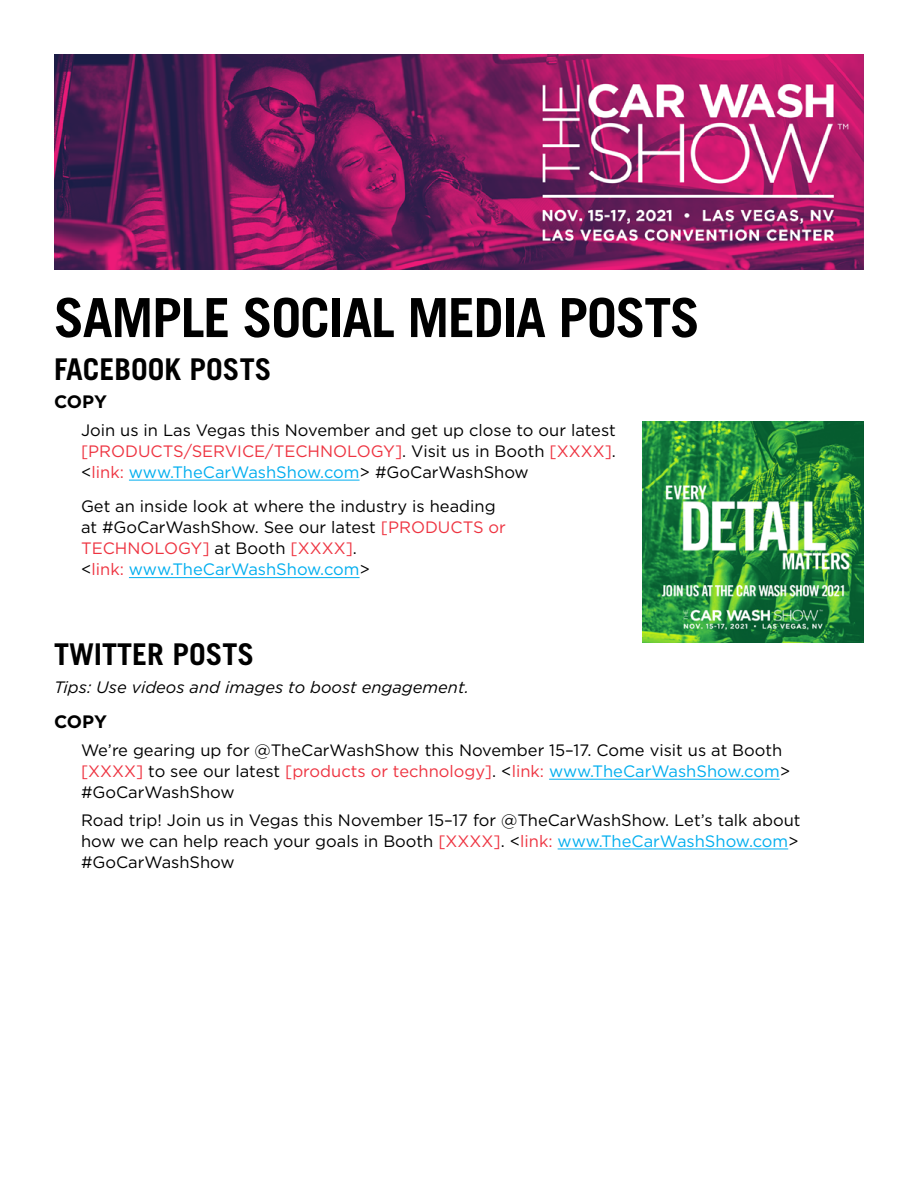
<style>
.page{position:relative;width:918px;height:1188px;background:#fff}
.page>*{position:absolute;margin:0;border:0;box-sizing:border-box;transform-origin:0 0}
.t1{font:700 54px "Trade Gothic LT Std";letter-spacing:-.025em;color:#000}
.t2{font:700 30px "Trade Gothic LT Std";color:#000}
.t3{font:700 18px "Gotham HTF";letter-spacing:-.01em;color:#000}
.t4{font:16.5px/21px "Gotham HTF";color:#000;text-align:justify}
.t5{font:italic 16.5px "Gotham HTF";color:#000}
.s1{color:#ee3441}
.s2{color:#00aeef}
</style>
<div class="page">
<img style="left:54px;top:54px;width:810px;height:216px">
<hr style="left:129px;top:480px;width:231px;height:1px;background:#00aeef">
<hr style="left:129px;top:577px;width:231px;height:1px;background:#00aeef">
<hr style="left:549px;top:779px;width:231px;height:1px;background:#00aeef">
<hr style="left:558px;top:849px;width:230px;height:1px;background:#00aeef">
<img style="left:643px;top:421px;width:221px;height:221px">
<h1 class="t1" style="left:54px;top:285px;width:647px">SAMPLE SOCIAL MEDIA POSTS</h1>
<h2 class="t2" style="left:54px;top:351px;width:219px">FACEBOOK POSTS</h2>
<p class="t3" style="left:54px;top:391px;width:54px">COPY</p>
<p class="t4" style="left:81px;top:419px;width:536px">Join us in Las Vegas this November and get up close to our latest <span class="s1">[PRODUCTS/SERVICE/TECHNOLOGY]</span>. Visit us in Booth <span class="s1">[XXXX]</span>. &lt;<span class="s1">link:</span> <span class="s2">www.TheCarWashShow.com</span>&gt; #GoCarWashShow</p>
<p class="t4" style="left:81px;top:496px;width:426px;text-align:left">Get an inside look at where the industry is heading at #GoCarWashShow. See our latest <span class="s1">[PRODUCTS or TECHNOLOGY]</span> at Booth <span class="s1">[XXXX]</span>.<br>&lt;<span class="s1">link:</span> <span class="s2">www.TheCarWashShow.com</span>&gt;</p>
<h2 class="t2" style="left:54px;top:636px;width:202px">TWITTER POSTS</h2>
<p class="t5" style="left:54px;top:678px;width:416px">Tips: Use videos and images to boost engagement.</p>
<p class="t3" style="left:54px;top:711px;width:54px">COPY</p>
<p class="t4" style="left:81px;top:739px;width:711px;text-align:left">We’re gearing up for @TheCarWashShow this November 15–17. Come visit us at Booth <span class="s1">[XXXX]</span> to see our latest <span class="s1">[products or technology]</span>. &lt;<span class="s1">link:</span> <span class="s2">www.TheCarWashShow.com</span>&gt; #GoCarWashShow</p>
<p class="t4" style="left:81px;top:809px;width:721px">Road trip! Join us in Vegas this November 15–17 for @TheCarWashShow. Let’s talk about how we can help reach your goals in Booth <span class="s1">[XXXX]</span>. &lt;<span class="s1">link:</span> <span class="s2">www.TheCarWashShow.com</span>&gt; #GoCarWashShow</p>
</div>
